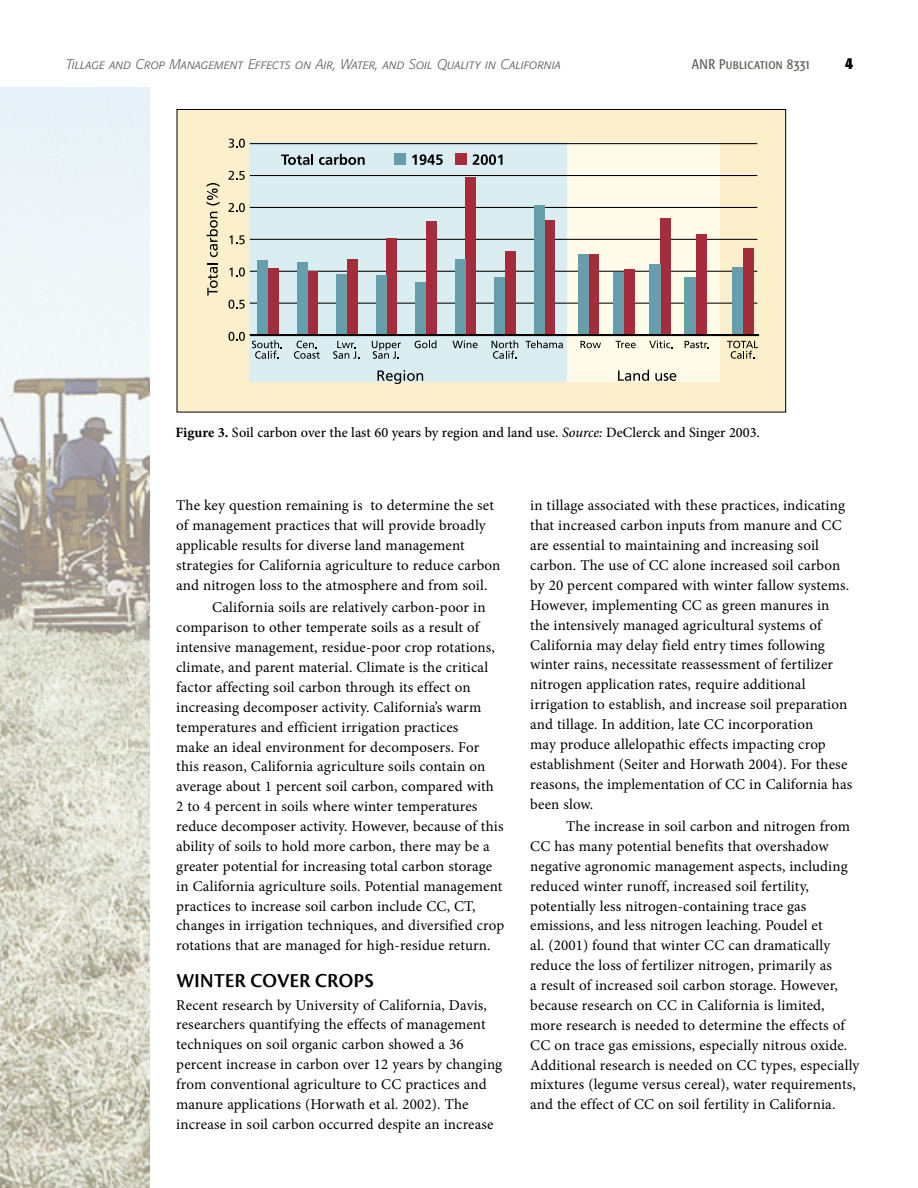
<style>
.page{position:relative;width:918px;height:1188px;background:#fff}
.page>*{position:absolute;margin:0;border:0;box-sizing:border-box;transform-origin:0 0}
.t1{font:20.7px "Cronos Pro Semibold Disp";letter-spacing:.015em;color:#000}
.t2{font:700 condensed 16.5px "Formata";color:#000}
.t3{font:15px/20px "Minion Pro";letter-spacing:.01em;color:#000}
.t4{font:500 14.25px "Minion Pro";letter-spacing:-.005em;color:#000}
.t5{font:13.8px "Formata Light Italic SC";letter-spacing:.005em;color:#64605e}
.t6{font:13.8px "Formata Condensed SC";letter-spacing:.02em;color:#64605e}
.s1{font-weight:700}
.s2{font-style:italic}
</style>
<div class="page">
<img style="left:0;top:88px;width:150px;height:1100px">
<div style="left:177px;top:110px;width:609px;height:302px;background:#fcefcb"></div>
<div style="left:249px;top:142px;width:318px;height:240px;background:#daedf1"></div>
<div style="left:567px;top:142px;width:153px;height:240px;background:#fffbe9"></div>
<hr style="left:250px;top:143px;width:507px;height:1px;background:#000">
<hr style="left:250px;top:175px;width:507px;height:1px;background:#000">
<hr style="left:250px;top:207px;width:507px;height:1px;background:#000">
<hr style="left:250px;top:239px;width:507px;height:1px;background:#000">
<hr style="left:250px;top:271px;width:507px;height:1px;background:#000">
<hr style="left:250px;top:303px;width:507px;height:1px;background:#000">
<div style="left:268px;top:268px;width:11px;height:67px;background:#a52c3a"></div>
<div style="left:257px;top:261px;width:11px;height:74px;background:#669eac"></div>
<div style="left:308px;top:271px;width:10px;height:64px;background:#a52c3a"></div>
<div style="left:297px;top:262px;width:11px;height:73px;background:#669eac"></div>
<div style="left:347px;top:259px;width:11px;height:76px;background:#a52c3a"></div>
<div style="left:336px;top:275px;width:11px;height:60px;background:#669eac"></div>
<div style="left:387px;top:239px;width:10px;height:96px;background:#a52c3a"></div>
<div style="left:376px;top:276px;width:11px;height:59px;background:#669eac"></div>
<div style="left:426px;top:221px;width:11px;height:114px;background:#a52c3a"></div>
<div style="left:415px;top:282px;width:11px;height:53px;background:#669eac"></div>
<div style="left:505px;top:251px;width:11px;height:84px;background:#a52c3a"></div>
<div style="left:494px;top:278px;width:11px;height:57px;background:#669eac"></div>
<div style="left:544px;top:220px;width:11px;height:115px;background:#a52c3a"></div>
<div style="left:534px;top:206px;width:10px;height:129px;background:#669eac"></div>
<div style="left:588px;top:255px;width:11px;height:80px;background:#a52c3a"></div>
<div style="left:578px;top:254px;width:10px;height:81px;background:#669eac"></div>
<div style="left:624px;top:270px;width:11px;height:65px;background:#a52c3a"></div>
<div style="left:613px;top:272px;width:11px;height:63px;background:#669eac"></div>
<div style="left:660px;top:218px;width:11px;height:117px;background:#a52c3a"></div>
<div style="left:649px;top:264px;width:11px;height:71px;background:#669eac"></div>
<div style="left:696px;top:235px;width:10px;height:100px;background:#a52c3a"></div>
<div style="left:685px;top:277px;width:11px;height:58px;background:#669eac"></div>
<div style="left:743px;top:248px;width:11px;height:87px;background:#a52c3a"></div>
<div style="left:732px;top:267px;width:11px;height:68px;background:#669eac"></div>
<div style="left:465px;top:177px;width:11px;height:158px;background:#a52c3a"></div>
<div style="left:455px;top:259px;width:10px;height:76px;background:#669eac"></div>
<hr style="left:250px;top:334px;width:509px;height:2px;background:#000">
<div style="left:455px;top:154px;width:12px;height:11px;background:#a52c3a"></div>
<svg style="left:473px;top:154px;width:30px;height:11px"></svg>
<div style="left:394px;top:154px;width:12px;height:11px;background:#669eac"></div>
<svg style="left:412px;top:154px;width:31px;height:11px"></svg>
<svg style="left:281px;top:154px;width:32px;height:11px"></svg>
<svg style="left:319px;top:154px;width:46px;height:11px"></svg>
<svg style="left:207px;top:263px;width:11px;height:33px"></svg>
<svg style="left:207px;top:212px;width:11px;height:45px"></svg>
<svg style="left:206px;top:183px;width:14px;height:22px"></svg>
<svg style="left:228px;top:332px;width:17px;height:9px"></svg>
<svg style="left:228px;top:300px;width:17px;height:9px"></svg>
<svg style="left:229px;top:267px;width:16px;height:10px"></svg>
<svg style="left:229px;top:235px;width:16px;height:9px"></svg>
<svg style="left:229px;top:203px;width:16px;height:9px"></svg>
<svg style="left:229px;top:171px;width:16px;height:9px"></svg>
<svg style="left:229px;top:139px;width:16px;height:9px"></svg>
<svg style="left:252px;top:340px;width:30px;height:19px"></svg>
<svg style="left:378px;top:370px;width:45px;height:14px"></svg>
<svg style="left:294px;top:341px;width:26px;height:18px"></svg>
<svg style="left:525px;top:340px;width:38px;height:8px"></svg>
<svg style="left:492px;top:340px;width:26px;height:19px"></svg>
<svg style="left:452px;top:340px;width:26px;height:8px"></svg>
<svg style="left:415px;top:340px;width:21px;height:8px"></svg>
<svg style="left:372px;top:341px;width:29px;height:18px"></svg>
<svg style="left:333px;top:341px;width:26px;height:18px"></svg>
<svg style="left:727px;top:341px;width:31px;height:18px"></svg>
<svg style="left:580px;top:341px;width:21px;height:7px"></svg>
<svg style="left:616px;top:341px;width:20px;height:7px"></svg>
<svg style="left:649px;top:340px;width:23px;height:8px"></svg>
<svg style="left:685px;top:341px;width:24px;height:7px"></svg>
<svg style="left:618px;top:370px;width:31px;height:11px"></svg>
<svg style="left:655px;top:373px;width:21px;height:8px"></svg>
<p class="t5" style="left:66px;top:56px;width:497px">Tillage and Crop Management Effects on Air, Water, and Soil Quality in California</p>
<p class="t6" style="left:692px;top:56px;width:120px">ANR Publication 8331</p>
<p class="t2" style="left:845px;top:53px;width:10px">4</p>
<p class="t4" style="left:176px;top:423px;width:586px"><span class="s1">Figure 3.</span> Soil carbon over the last 60 years by region and land use. <span class="s2">Source:</span> DeClerck and Singer 2003.</p>
<p class="t3" style="left:176px;top:496px;width:326px">The key question remaining is to determine the set of management practices that will provide broadly applicable results for diverse land management strategies for California agriculture to reduce carbon and nitrogen loss to the atmosphere and from soil.</p>
<p class="t3" style="left:176px;top:598px;width:330px;text-indent:36px">California soils are relatively carbon-poor in comparison to other temperate soils as a result of intensive management, residue-poor crop rotations, climate, and parent material. Climate is the critical factor affecting soil carbon through its effect on increasing decomposer activity. California’s warm temperatures and efficient irrigation practices<br>make an ideal environment for decomposers. For this reason, California agriculture soils contain on average about 1 percent soil carbon, compared with 2 to 4 percent in soils where winter temperatures reduce decomposer activity. However, because of this ability of soils to hold more carbon, there may be a greater potential for increasing total carbon storage in California agriculture soils. Potential management practices to increase soil carbon include CC, CT, changes in irrigation techniques, and diversified crop rotations that are managed for high-residue return.</p>
<h1 class="t1" style="left:176px;top:968px;width:199px">WINTER COVER CROPS</h1>
<p class="t3" style="left:176px;top:995px;width:328px">Recent research by University of California, Davis, researchers quantifying the effects of management techniques on soil organic carbon showed a 36 percent increase in carbon over 12 years by changing from conventional agriculture to CC practices and manure applications (Horwath et al. 2002). The increase in soil carbon occurred despite an increase</p>
<p class="t3" style="left:530px;top:496px;width:324px">in tillage associated with these practices, indicating that increased carbon inputs from manure and CC are essential to maintaining and increasing soil carbon. The use of CC alone increased soil carbon by 20 percent compared with winter fallow systems.<br>However, implementing CC as green manures in the intensively managed agricultural systems of California may delay field entry times following winter rains, necessitate reassessment of fertilizer nitrogen application rates, require additional irrigation to establish, and increase soil preparation and tillage. In addition, late CC incorporation<br>may produce allelopathic effects impacting crop establishment (Seiter and Horwath 2004). For these reasons, the implementation of CC in California has been slow.</p>
<p class="t3" style="left:530px;top:816px;width:331px;text-indent:36px">The increase in soil carbon and nitrogen from CC has many potential benefits that overshadow negative agronomic management aspects, including reduced winter runoff, increased soil fertility, potentially less nitrogen-containing trace gas emissions, and less nitrogen leaching. Poudel et<br>al. (2001) found that winter CC can dramatically reduce the loss of fertilizer nitrogen, primarily as<br>a result of increased soil carbon storage. However, because research on CC in California is limited, more research is needed to determine the effects of CC on trace gas emissions, especially nitrous oxide.<br>Additional research is needed on CC types, especially mixtures (legume versus cereal), water requirements, and the effect of CC on soil fertility in California.</p>
</div>
